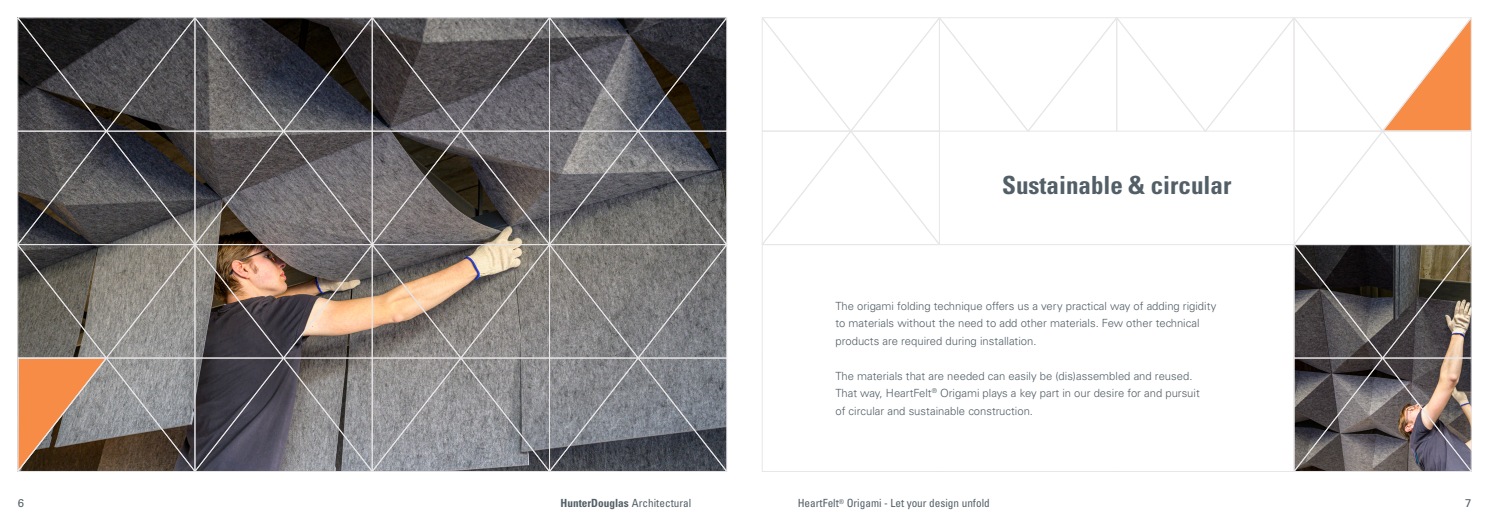
<style>
.page{position:relative;width:1489px;height:525px;background:#fff}
.page>*{position:absolute;margin:0;border:0;box-sizing:border-box;transform-origin:0 0}
.t1{font:700 condensed 25px "Univers LT Std";color:#535f67}
.Brood{font:300 11.25px/17.5px "Univers LT Std";color:#535f67}
.t2{font:condensed 11.25px "Univers";color:#535f67}
.t3{font:700 condensed 11.25px "Univers LT Std";color:#535f67}
.t4{font:11.25px "Univers LT Std";color:#535f67}
.s1{font-family:"Univers";font-weight:400}
</style>
<div class="page">
<svg style="left:761px;top:17px;width:711px;height:455px"></svg>
<img style="left:17px;top:17px;width:711px;height:455px">
<p class="t1" style="left:1002px;top:169px;width:231px">Sustainable &amp; circular</p>
<p class="Brood" style="left:835px;top:296px;width:382px">The origami folding technique offers us a very practical way of adding rigidity to materials without the need to add other materials. Few other technical products are required during installation.</p>
<p class="Brood" style="left:835px;top:366px;width:366px">The materials that are needed can easily be (dis)assembled and reused.<br>That way, HeartFelt<sup>®</sup> Origami plays a key part in our desire for and pursuit of circular and sustainable construction.</p>
<p class="t4" style="left:18px;top:496px;width:8px">6</p>
<p class="t3" style="left:560px;top:496px;width:132px">HunterDouglas <span class="s1">Architectural</span></p>
<p class="t2" style="left:797px;top:496px;width:194px">HeartFelt<sup>®</sup> Origami - Let your design unfold</p>
<p class="t4" style="left:1465px;top:496px;width:8px">7</p>
</div>
